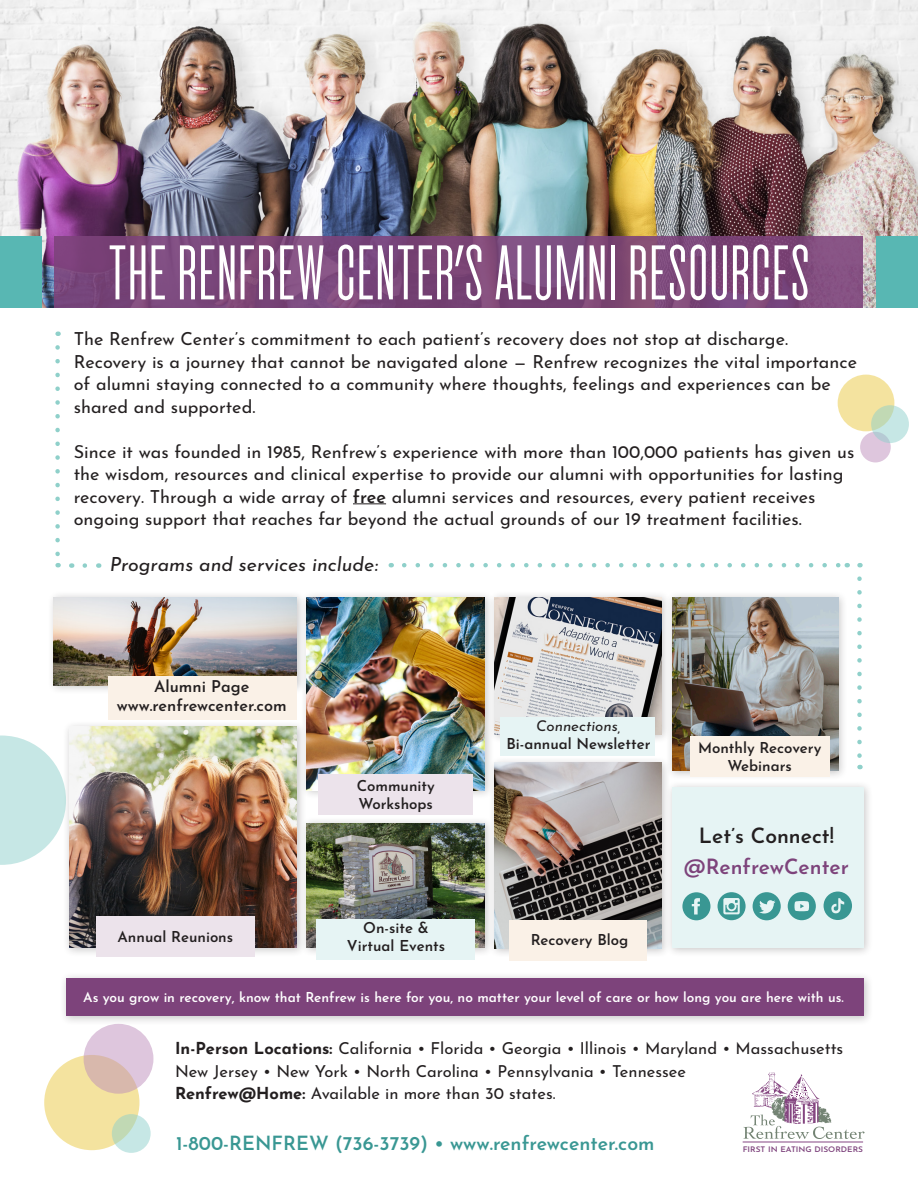
<style>
.page{position:relative;width:918px;height:1188px;background:#fff}
.page>*{position:absolute;margin:0;border:0;box-sizing:border-box;transform-origin:0 0}
.t1{font:500 67.5px "Cactus";color:#fff}
.t2{font:600 21px "Josefin Sans";color:#7d437b}
.t3{font:600 21px "Josefin Sans";color:#231f20}
.t4{font:600 19.5px "Josefin Sans";color:#399793}
.t5{font:italic 19.5px "Josefin Sans";color:#231f20}
.t6{font:18px/22.5px "Josefin Sans";color:#231f20}
.t7{font:16.5px "Josefin Sans";color:#231f20}
.t8{font:600 16.2px "Josefin Sans";color:#231f20}
.t9{font:600 15px/18px "Josefin Sans";color:#231f20;text-align:center}
.t10{font:600 13.65px "Josefin Sans";color:#fff}
.t11{font:600 7.65px "Josefin Sans";color:#7d427c;scale:1.08 1}
.s1{font-weight:600}
.s2{font-weight:400;font-style:italic}
.s3{font-weight:700}
</style>
<div class="page">
<img style="left:0;top:0;width:918px;height:308px">
<hr style="left:353px;top:503px;width:33px;height:1px;background:#231f20">
<div style="left:59px;top:972px;width:815px;height:54px;background:#231f20;opacity:.25"></div>
<div style="left:66px;top:978px;width:798px;height:38px;background:#7d437b"></div>
<svg style="left:55px;top:347px;width:5px;height:220px"></svg>
<svg style="left:404px;top:563px;width:436px;height:4px"></svg>
<svg style="left:857px;top:579px;width:5px;height:190px"></svg>
<svg style="left:743px;top:1073px;width:122px;height:66px"></svg>
<hr style="left:743px;top:1142px;width:120px;height:1px;background:#854783">
<div style="left:62px;top:720px;width:244px;height:238px;background:#231f20;opacity:.25"></div>
<img style="left:69px;top:727px;width:228px;height:221px">
<div style="left:96px;top:917px;width:159px;height:40px;background:#ece3eb"></div>
<svg style="left:55px;top:237px;width:808px;height:71px;background:#7b4779"></svg>
<div style="left:0;top:237px;width:41px;height:71px;background:#58b7b3"></div>
<div style="left:876px;top:237px;width:42px;height:71px;background:#58b7b3"></div>
<div style="left:47px;top:590px;width:259px;height:105px;background:#231f20;opacity:.25"></div>
<img style="left:54px;top:597px;width:243px;height:89px">
<div style="left:108px;top:676px;width:189px;height:44px;background:#faf1e7"></div>
<div style="left:300px;top:590px;width:195px;height:210px;background:#231f20;opacity:.25"></div>
<img style="left:307px;top:597px;width:178px;height:193px">
<div style="left:318px;top:774px;width:155px;height:41px;background:#ece3eb"></div>
<div style="left:665px;top:590px;width:183px;height:190px;background:#231f20;opacity:.25"></div>
<img style="left:672px;top:597px;width:166px;height:174px">
<div style="left:690px;top:736px;width:139px;height:41px;background:#faf1e7"></div>
<div style="left:488px;top:756px;width:183px;height:203px;background:#231f20;opacity:.25"></div>
<img style="left:495px;top:763px;width:166px;height:186px">
<div style="left:510px;top:920px;width:137px;height:41px;background:#faf1e7"></div>
<div style="left:300px;top:816px;width:195px;height:141px;background:#231f20;opacity:.25"></div>
<img style="left:307px;top:823px;width:178px;height:125px">
<div style="left:317px;top:919px;width:158px;height:41px;background:#e6f4f4"></div>
<div style="left:488px;top:590px;width:183px;height:154px;background:#231f20;opacity:.25"></div>
<img style="left:495px;top:597px;width:166px;height:137px">
<div style="left:501px;top:717px;width:154px;height:38px;background:#e6f4f4"></div>
<div style="left:44px;top:1055px;width:95px;height:95px;background:#f4e39f;border-radius:50%"></div>
<svg style="left:84px;top:1024px;width:69px;height:70px;background:#dbc1cb"></svg>
<svg style="left:112px;top:1114px;width:39px;height:39px"></svg>
<svg style="left:0;top:736px;width:66px;height:129px"></svg>
<div style="left:860px;top:432px;width:31px;height:30px;background:#dec6dd;border-radius:50%"></div>
<div style="left:838px;top:375px;width:56px;height:56px;background:#f4e39f;border-radius:50%"></div>
<svg style="left:871px;top:405px;width:38px;height:38px"></svg>
<div style="left:665px;top:780px;width:209px;height:177px;background:#231f20;opacity:.25"></div>
<div style="left:672px;top:787px;width:192px;height:160px;background:#e6f4f4"></div>
<svg style="left:682px;top:892px;width:28px;height:28px"></svg>
<svg style="left:718px;top:892px;width:28px;height:28px"></svg>
<svg style="left:753px;top:892px;width:28px;height:28px"></svg>
<svg style="left:788px;top:892px;width:28px;height:28px"></svg>
<svg style="left:824px;top:892px;width:28px;height:28px"></svg>
<p class="t1" style="left:108px;top:229px;width:704px">THE RENFREW CENTER’S ALUMNI RESOURCES</p>
<p class="t6" style="left:74px;top:325px;width:785px">The Renfrew Center’s commitment to each patient’s recovery does not stop at discharge.<br>Recovery is a journey that cannot be navigated alone — Renfrew recognizes the vital importance of alumni staying connected to a community where thoughts, feelings and experiences can be shared and supported.</p>
<p class="t6" style="left:74px;top:438px;width:782px">Since it was founded in 1985, Renfrew’s experience with more than 100,000 patients has given us the wisdom, resources and clinical expertise to provide our alumni with opportunities for lasting recovery. Through a wide array of <span class="s1">free</span> alumni services and resources, every patient receives ongoing support that reaches far beyond the actual grounds of our 19 treatment facilities.</p>
<p class="t5" style="left:110px;top:548px;width:270px">Programs and services include:</p>
<p class="t8" style="left:154px;top:672px;width:97px">Alumni Page</p>
<p class="t8" style="left:117px;top:692px;width:171px">www.renfrewcenter.com</p>
<p class="t9" style="left:357px;top:775px;width:80px;text-align:left">Community<br>Workshops</p>
<p class="t9" style="left:506px;top:715px;width:146px"><span class="s2">Connections,<br></span>Bi-annual Newsletter</p>
<p class="t9" style="left:347px;top:917px;width:100px">On-site &amp;<br>Virtual Events</p>
<p class="t9" style="left:117px;top:926px;width:117px">Annual Reunions</p>
<p class="t9" style="left:531px;top:929px;width:99px">Recovery Blog</p>
<p class="t9" style="left:698px;top:737px;width:125px">Monthly Recovery<br>Webinars</p>
<p class="t3" style="left:699px;top:818px;width:137px">Let’s Connect!</p>
<p class="t2" style="left:684px;top:849px;width:167px">@RenfrewCenter</p>
<p class="t10" style="left:83px;top:985px;width:762px">As you grow in recovery, know that Renfrew is here for you, no matter your level of care or how long you are here with us.</p>
<p class="t7" style="left:175px;top:1035px;width:670px"><span class="s3">In-Person Locations:</span> California • Florida • Georgia • Illinois • Maryland • Massachusetts</p>
<p class="t7" style="left:175px;top:1057px;width:512px">New Jersey • New York • North Carolina • Pennsylvania • Tennessee</p>
<p class="t7" style="left:175px;top:1080px;width:382px"><span class="s3">Renfrew@Home:</span> Available in more than 30 states.</p>
<p class="t4" style="left:176px;top:1127px;width:480px">1-800-RENFREW (736-3739) • www.renfrewcenter.com</p>
<p class="t11" style="left:743px;top:1142px;width:113px">FIRST IN EATING DISORDERS</p>
</div>
